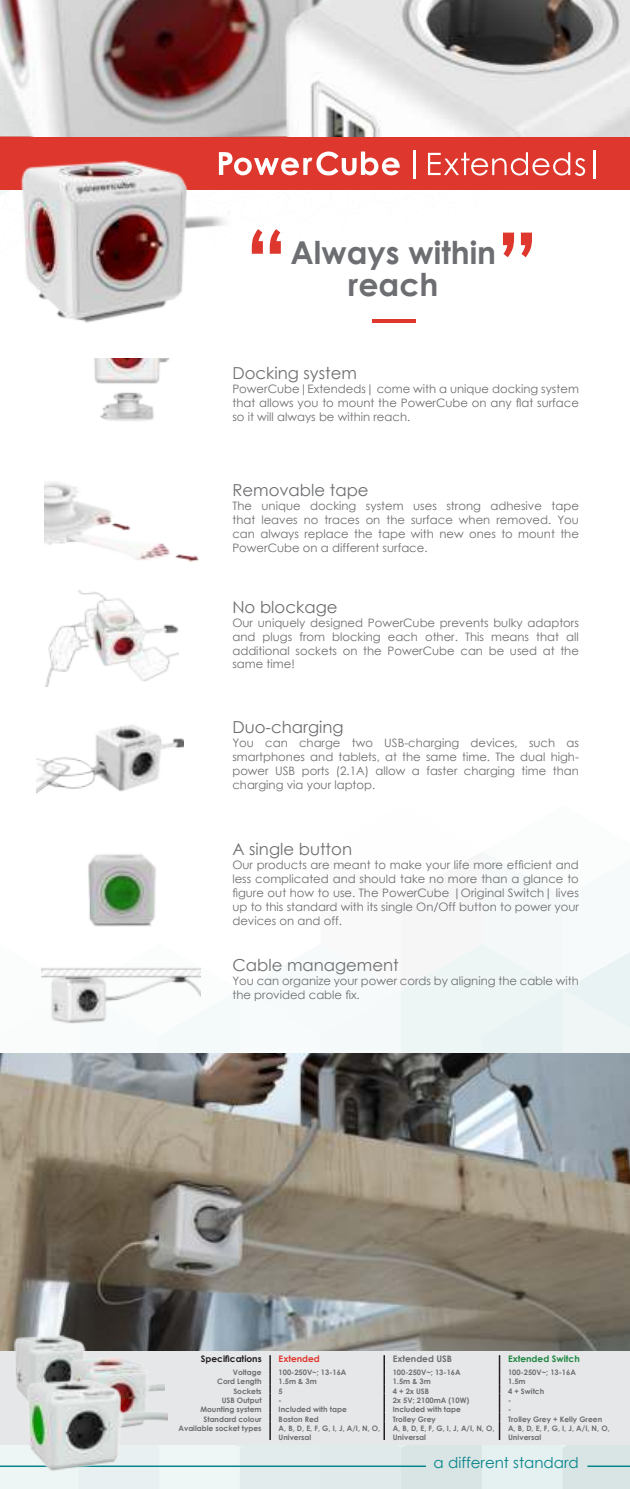
<style>
.page{position:relative;width:630px;height:1489px;background:#fff}
.page>*{position:absolute;margin:0;border:0;box-sizing:border-box;transform-origin:0 0}
.t1{font:700 90px "Century Gothic";color:#de382e}
.t2{font:700 31.5px "Century Gothic";color:#6d6e71}
.t3{font:16.5px "Century Gothic";color:#6d6e71}
.t4{font:15px "Century Gothic";color:#06858b}
.t5{font:11.7px/14px "Century Gothic";color:#6d6e71;text-align:justify}
.t6{font:700 9px "Century Gothic";color:#231f20}
.t7{font:700 9px "Century Gothic";color:#1f8741}
.t8{font:700 9px "Century Gothic";color:#6d6e71}
.t9{font:700 9px "Century Gothic";color:#de382e}
.t10{font:700 7.5px "Century Gothic";color:#6d6e71}
</style>
<div class="page">
<div style="left:0;top:136px;width:629px;height:53px;background:#de382e"></div>
<hr style="left:413px;top:150px;width:3px;height:28px;background:#fff">
<hr style="left:593px;top:150px;width:2px;height:28px;background:#fff">
<svg style="left:232px;top:151px;width:178px;height:39px"></svg>
<svg style="left:428px;top:152px;width:156px;height:24px"></svg>
<img style="left:0;top:0;width:629px;height:137px">
<img style="left:94px;top:358px;width:76px;height:63px">
<img style="left:44px;top:482px;width:155px;height:80px">
<img style="left:45px;top:590px;width:133px;height:96px">
<img style="left:36px;top:725px;width:147px;height:69px">
<hr style="left:371px;top:319px;width:44px;height:3px;background:#de382e">
<svg style="left:0;top:852px;width:629px;height:636px"></svg>
<img style="left:19px;top:1371px;width:148px;height:105px">
<img style="left:0;top:105px;width:232px;height:218px">
<h1 class="t1" style="left:244px;top:228px;width:45px">“</h1>
<h2 class="t2" style="left:290px;top:241px;width:207px">Always within</h2>
<h2 class="t2" style="left:348px;top:272px;width:92px">reach</h2>
<h1 class="t1" style="left:495px;top:231px;width:45px">”</h1>
<h3 class="t3" style="left:232px;top:366px;width:126px">Docking system</h3>
<p class="t5" style="left:232px;top:381px;width:348px">PowerCube|Extendeds| come with a unique docking system that allows you to mount the PowerCube on any flat surface so it will always be within reach.</p>
<h3 class="t3" style="left:232px;top:478px;width:138px">Removable tape</h3>
<p class="t5" style="left:232px;top:498px;width:348px">The unique docking system uses strong adhesive tape that leaves no traces on the surface when removed. You can always replace the tape with new ones to mount the PowerCube on a different surface.</p>
<h3 class="t3" style="left:232px;top:600px;width:107px">No blockage</h3>
<p class="t5" style="left:232px;top:615px;width:348px">Our uniquely designed PowerCube prevents bulky adaptors and plugs from blocking each other. This means that all additional sockets on the PowerCube can be used at the same time!</p>
<h3 class="t3" style="left:232px;top:721px;width:113px">Duo-charging</h3>
<p class="t5" style="left:232px;top:735px;width:348px">You can charge two USB-charging devices, such as smartphones and tablets, at the same time. The dual high&shy;power USB ports (2.1A) allow a faster charging time than charging via your laptop.</p>
<h3 class="t3" style="left:232px;top:842px;width:121px">A single button</h3>
<p class="t5" style="left:232px;top:857px;width:348px">Our products are meant to make your life more efficient and less complicated and should take no more than a glance to figure out how to use. The PowerCube |Original Switch| lives up to this standard with its single On/Off button to power your devices on and off.</p>
<h3 class="t3" style="left:232px;top:953px;width:168px">Cable management</h3>
<p class="t5" style="left:232px;top:973px;width:348px">You can organize your power cords by aligning the cable with the provided cable fix.</p>
<p class="t6" style="left:201px;top:1351px;width:62px">Specifications</p>
<p class="t9" style="left:278px;top:1354px;width:43px">Extended</p>
<p class="t8" style="left:392px;top:1354px;width:61px">Extended USB</p>
<p class="t7" style="left:507px;top:1354px;width:73px">Extended Switch</p>
<p class="t10" style="left:233px;top:1366px;width:30px">Voltage</p>
<p class="t10" style="left:278px;top:1368px;width:69px">100-250V~; 13-16A</p>
<p class="t10" style="left:392px;top:1368px;width:69px">100-250V~; 13-16A</p>
<p class="t10" style="left:507px;top:1368px;width:69px">100-250V~; 13-16A</p>
<p class="t10" style="left:217px;top:1375px;width:46px">Cord Length</p>
<p class="t10" style="left:278px;top:1378px;width:40px">1.5m &amp; 3m</p>
<p class="t10" style="left:392px;top:1378px;width:40px">1.5m &amp; 3m</p>
<p class="t10" style="left:507px;top:1378px;width:19px">1.5m</p>
<p class="t10" style="left:233px;top:1384px;width:30px">Sockets</p>
<p class="t10" style="left:278px;top:1387px;width:6px">5</p>
<p class="t10" style="left:392px;top:1387px;width:38px">4 + 2x USB</p>
<p class="t10" style="left:507px;top:1387px;width:38px">4 + Switch</p>
<p class="t10" style="left:221px;top:1397px;width:41px">USB Output</p>
<p class="t10" style="left:278px;top:1397px;width:5px">-</p>
<p class="t10" style="left:392px;top:1397px;width:78px">2x 5V; 2100mA (10W)</p>
<p class="t10" style="left:507px;top:1397px;width:5px">-</p>
<p class="t10" style="left:200px;top:1403px;width:63px">Mounting system</p>
<p class="t10" style="left:278px;top:1406px;width:70px">Included with tape</p>
<p class="t10" style="left:392px;top:1406px;width:70px">Included with tape</p>
<p class="t10" style="left:507px;top:1406px;width:5px">-</p>
<p class="t10" style="left:203px;top:1412px;width:60px">Standard colour</p>
<p class="t10" style="left:278px;top:1412px;width:42px">Boston Red</p>
<p class="t10" style="left:392px;top:1412px;width:45px">Trolley Grey</p>
<p class="t10" style="left:507px;top:1412px;width:96px">Trolley Grey + Kelly Green</p>
<p class="t10" style="left:178px;top:1422px;width:84px">Available socket types</p>
<p class="t10" style="left:278px;top:1422px;width:103px">A, B, D, E, F, G, I, J, A/I, N, O,</p>
<p class="t10" style="left:392px;top:1422px;width:103px">A, B, D, E, F, G, I, J, A/I, N, O,</p>
<p class="t10" style="left:507px;top:1422px;width:103px">A, B, D, E, F, G, I, J, A/I, N, O,</p>
<p class="t10" style="left:278px;top:1434px;width:34px">Universal</p>
<p class="t10" style="left:392px;top:1434px;width:35px">Universal</p>
<p class="t10" style="left:507px;top:1434px;width:35px">Universal</p>
<p class="t4" style="left:433px;top:1456px;width:147px">a different standard</p>
</div>
